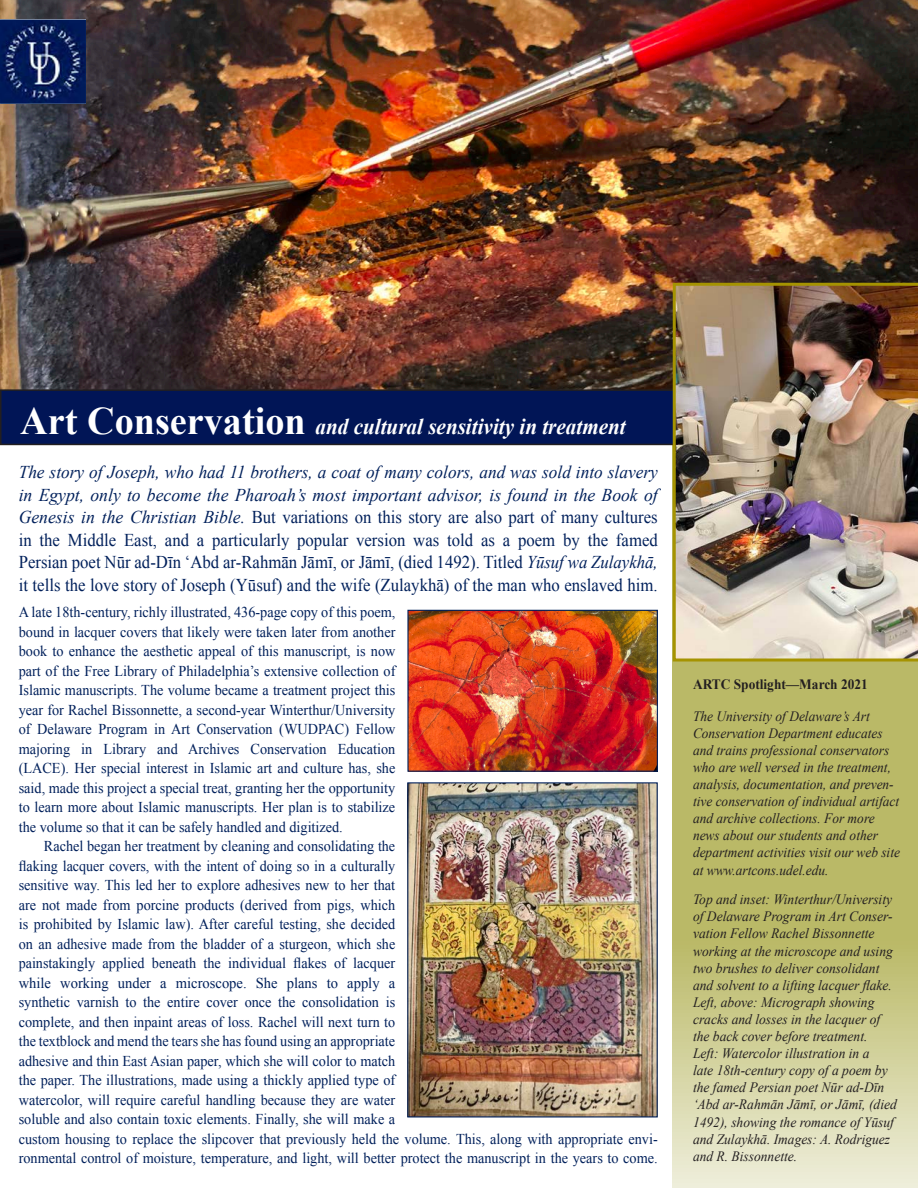
<style>
.page{position:relative;width:918px;height:1188px;background:#fff}
.page>*{position:absolute;margin:0;border:0;box-sizing:border-box;transform-origin:0 0}
.t1{font:italic 700 22.5px "Times New Roman";color:#fff;scale:.94 1}
.t2{font:18.75px/22.5px "Times New Roman";color:#00205b;scale:.88 1}
.t3{font:18px/22.5px "Times New Roman";color:#00205b;text-align:justify;scale:.93 1}
.t4{font:italic 18px "Times New Roman";color:#00205b;scale:.96 1}
.t5{font:italic 18px "Times New Roman";color:#00205b}
.t6{font:16.5px/19.8px "Times New Roman";color:#00205b;text-align:center;scale:.9 1}
.t7{font:15px/19.5px "Times New Roman";color:#00205b;text-align:justify;scale:.95 1}
.t8{font:15px "Times New Roman";color:#00205b;scale:.94 1}
.t9{font:15px "Times New Roman";color:#00205b}
.t10{font:italic 14.25px/17.1px "Times New Roman";color:#231f20;scale:.95 1}
.t11{font:italic 14.25px/17.1px "Times New Roman";color:#231f20;scale:.94 1}
.t12{font:700 14.25px "Times New Roman";color:#231f20;scale:.94 1}
.s1{font-style:normal;font-size:39px}
.s2{font-style:italic}
</style>
<div class="page">
<svg style="left:672px;top:445px;width:246px;height:743px;background:#c6c582"></svg>
<img style="left:0;top:0;width:918px;height:389px">
<svg style="left:0;top:20px;width:86px;height:84px;background:#1b2e66"></svg>
<svg style="left:0;top:389px;width:673px;height:56px;background:#031552"></svg>
<img style="left:673px;top:283px;width:245px;height:379px">
<img style="left:409px;top:612px;width:247px;height:158px">
<div style="left:407px;top:610px;width:251px;height:162px;border:1px solid #00205b"></div>
<img style="left:409px;top:784px;width:247px;height:332px">
<div style="left:407px;top:782px;width:251px;height:336px;border:1px solid #00205b"></div>
<p class="t1" style="left:20px;top:411px;width:646px"><span class="s1">Art Conservation</span> and cultural sensitivity in treatment</p>
<p class="t4" style="left:19px;top:460px;width:667px">The story of Joseph, who had 11 brothers, a coat of many colors, and was sold into slavery</p>
<p class="t5" style="left:19px;top:482px;width:641px">in Egypt, only to become the Pharoah’s most important advisor, is found in the Book of</p>
<p class="t3" style="left:19px;top:506px;width:689px"><span class="s2">Genesis in the Christian Bible.</span> But variations on this story are also part of many cultures in the Middle East, and a particularly popular version was told as a poem by the famed Persian poet Nūr ad-Dīn ‘Abd ar-Rahmān Jāmī, or Jāmī, (died 1492). Titled <span class="s2">Yūsuf wa Zulaykhā, </span>it tells the love story of Joseph (Yūsuf) and the wife (Zulaykhā) of the man who enslaved him.</p>
<p class="t7" style="left:19px;top:602px;width:398px">A late 18th-century, richly illustrated, 436-page copy of this poem, bound in lacquer covers that likely were taken later from another book to enhance the aesthetic appeal of this manuscript, is now part of the Free Library of Philadelphia’s extensive collection of Islamic manuscripts. The volume became a treatment project this year for Rachel Bissonnette, a second-year Winterthur/University</p>
<p class="t7" style="left:19px;top:719px;width:398px">of Delaware Program in Art Conservation (WUDPAC) Fellow</p>
<p class="t7" style="left:19px;top:739px;width:398px">majoring in Library and Archives Conservation Education (LACE). Her special interest in Islamic art and culture has, she said, made this project a special treat, granting her the opportunity to learn more about Islamic manuscripts. Her plan is to stabilize the volume so that it can be safely handled and digitized.</p>
<p class="t7" style="left:19px;top:836px;width:398px;text-align:right">Rachel began her treatment by cleaning and consolidating the flaking lacquer covers, with the intent of doing so in a culturally</p>
<p class="t7" style="left:19px;top:875px;width:398px">sensitive way. This led her to explore adhesives new to her that</p>
<p class="t7" style="left:19px;top:895px;width:398px">are not made from porcine products (derived from pigs, which</p>
<p class="t7" style="left:19px;top:914px;width:398px">is prohibited by Islamic law). After careful testing, she decided</p>
<p class="t7" style="left:19px;top:934px;width:398px">on an adhesive made from the bladder of a sturgeon, which she</p>
<p class="t8" style="left:19px;top:953px;width:402px">painstakingly applied beneath the individual flakes of lacquer</p>
<p class="t9" style="left:19px;top:973px;width:378px">while working under a microscope. She plans to apply a</p>
<p class="t7" style="left:19px;top:992px;width:398px">synthetic varnish to the entire cover once the consolidation is</p>
<p class="t7" style="left:19px;top:1012px;width:674px;text-align:left">complete, and then inpaint areas of loss. Rachel will next turn to<br>the textblock and mend the tears she has found using an appropriate<br>adhesive and thin East Asian paper, which she will color to match<br>the paper. The illustrations, made using a thickly applied type of<br>watercolor, will require careful handling because they are water<br>soluble and also contain toxic elements. Finally, she will make a<br>custom housing to replace the slipcover that previously held the volume. This, along with appropriate envi&shy;ronmental control of moisture, temperature, and light, will better protect the manuscript in the years to come.</p>
<p class="t2" style="left:1px;top:473px;width:97px">lt to imagine awing room.</p>
<p class="t6" style="left:-2px;top:1064px;width:98px">overpaint near ation. Working other spot, she her treatment, at some point</p>
<p class="t12" style="left:693px;top:675px;width:188px">ARTC Spotlight—March 2021</p>
<p class="t11" style="left:693px;top:707px;width:190px">The University of Delaware’s Art</p>
<p class="t11" style="left:693px;top:724px;width:222px">Conservation Department educates and trains professional conservators who are well versed in the treatment, analysis, documentation, and preven&shy;tive conservation of individual artifact and archive collections. For more news about our students and other department activities visit our web site at www.artcons.udel.edu.</p>
<p class="t10" style="left:693px;top:891px;width:211px">Top and inset: Winterthur/University</p>
<p class="t10" style="left:693px;top:908px;width:212px">of Delaware Program in Art Conser-</p>
<p class="t10" style="left:693px;top:925px;width:216px">vation Fellow Rachel Bissonnette working at the microscope and using two brushes to deliver consolidant and solvent to a lifting lacquer flake.<br>Left, above: Micrograph showing cracks and losses in the lacquer of the back cover before treatment.<br>Left: Watercolor illustration in a<br>late 18th-century copy of a poem by the famed Persian poet Nūr ad-Dīn ‘Abd ar-Rahmān Jāmī, or Jāmī, (died 1492), showing the romance of Yūsuf and Zulaykhā. Images: A. Rodriguez and R. Bissonnette.</p>
</div>
